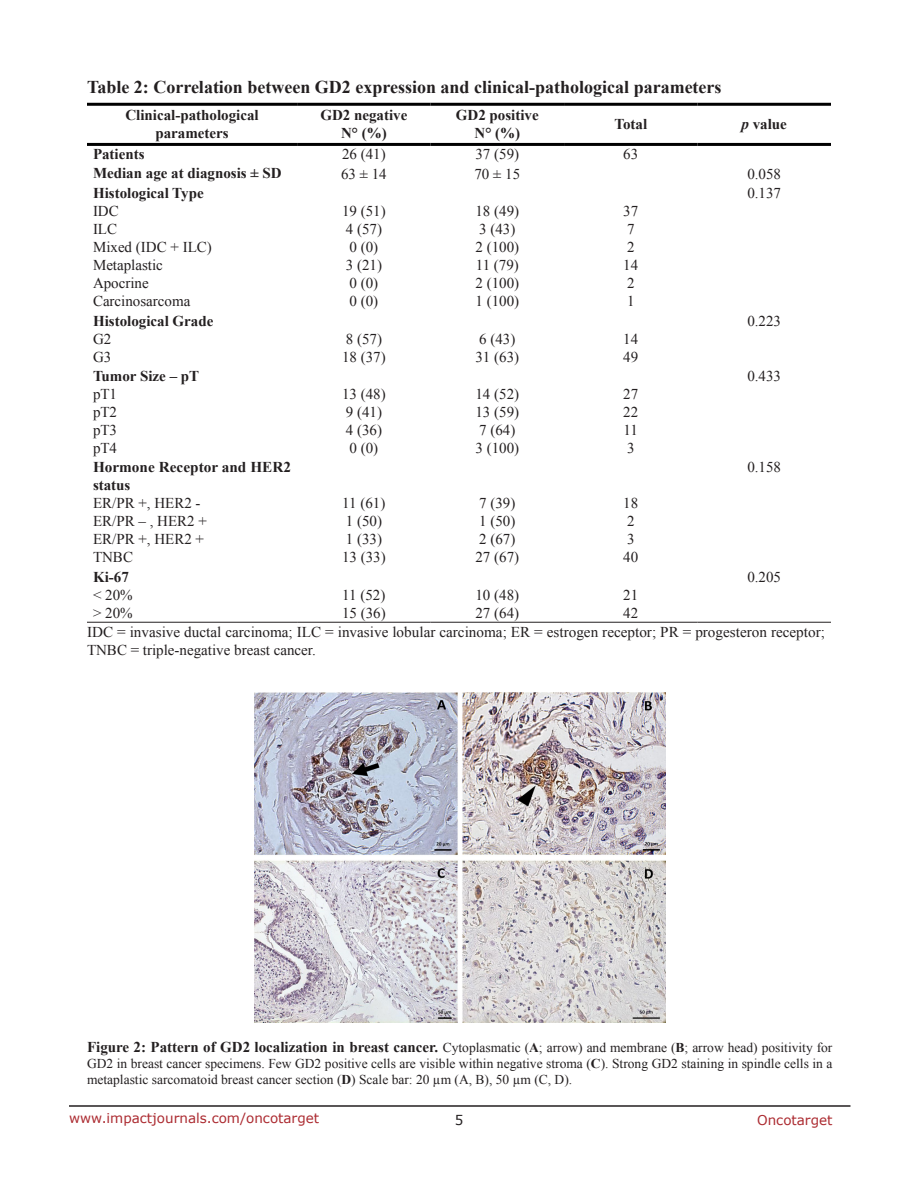
<style>
.page{position:relative;width:918px;height:1188px;background:#fff}
.page>*{position:absolute;margin:0;border:0;box-sizing:border-box;transform-origin:0 0}
.TableHeading{font:700 18px "Times New Roman";color:#231f20}
.TableText{font:15px/18px "Times New Roman";color:#231f20}
.TableText-2{font:700 15px/18px "Times New Roman";color:#231f20;text-align:center}
.FigureText{font:13.5px/16.2px "Times New Roman";color:#231f20;text-align:justify}
.t1{font:13.5px "Verdana";color:#ac2b31}
.t2{font:13.5px "Verdana";color:#231f20}
.s1{font-style:italic}
.s2{font-weight:700;font-size:15px}
.s3{font-weight:700}
</style>
<div class="page">
<hr style="left:69px;top:1105px;width:781px;height:2px;background:#231f20">
<img style="left:254px;top:692px;width:411px;height:331px">
<hr style="left:87px;top:622px;width:210px;height:1px;background:#231f20">
<hr style="left:297px;top:622px;width:134px;height:1px;background:#231f20">
<hr style="left:431px;top:622px;width:133px;height:1px;background:#231f20">
<hr style="left:564px;top:622px;width:134px;height:1px;background:#231f20">
<hr style="left:698px;top:622px;width:133px;height:1px;background:#231f20">
<hr style="left:87px;top:103px;width:210px;height:3px;background:#000">
<hr style="left:297px;top:103px;width:134px;height:3px;background:#000">
<hr style="left:431px;top:103px;width:133px;height:3px;background:#000">
<hr style="left:564px;top:103px;width:134px;height:3px;background:#000">
<hr style="left:698px;top:103px;width:133px;height:3px;background:#000">
<hr style="left:87px;top:143px;width:210px;height:3px;background:#000">
<hr style="left:297px;top:143px;width:134px;height:3px;background:#000">
<hr style="left:431px;top:143px;width:133px;height:3px;background:#000">
<hr style="left:564px;top:143px;width:134px;height:3px;background:#000">
<hr style="left:698px;top:143px;width:133px;height:3px;background:#000">
<p class="TableHeading" style="left:87px;top:75px;width:636px">Table 2: Correlation between GD2 expression and clinical-pathological parameters</p>
<p class="TableText-2" style="left:125px;top:106px;width:135px">Clinical-pathological parameters</p>
<p class="TableText-2" style="left:320px;top:106px;width:89px">GD2 negative</p>
<p class="TableText-2" style="left:456px;top:106px;width:84px">GD2 positive</p>
<p class="TableText-2" style="left:475px;top:124px;width:47px">N° (%)</p>
<p class="TableText-2" style="left:614px;top:115px;width:34px">Total</p>
<p class="TableText-2" style="left:742px;top:115px;width:47px"><span class="s1">p</span> value</p>
<p class="TableText-2" style="left:341px;top:124px;width:47px">N° (%)</p>
<p class="TableText-2" style="left:93px;top:145px;width:53px">Patients</p>
<p class="TableText" style="left:342px;top:145px;width:45px">26 (41)</p>
<p class="TableText" style="left:475px;top:145px;width:45px">37 (59)</p>
<p class="TableText" style="left:623px;top:145px;width:16px">63</p>
<p class="TableText-2" style="left:93px;top:164px;width:190px">Median age at diagnosis ± SD</p>
<p class="TableText" style="left:341px;top:164px;width:47px">63 ± 14</p>
<p class="TableText" style="left:474px;top:164px;width:47px">70 ± 15</p>
<p class="TableText" style="left:747px;top:164px;width:35px">0.058</p>
<p class="TableText-2" style="left:93px;top:184px;width:112px">Histological Type</p>
<p class="TableText" style="left:93px;top:202px;width:27px">IDC</p>
<p class="TableText" style="left:93px;top:220px;width:26px">ILC</p>
<p class="TableText" style="left:93px;top:238px;width:120px">Mixed (IDC + ILC)</p>
<p class="TableText" style="left:93px;top:256px;width:71px">Metaplastic</p>
<p class="TableText" style="left:93px;top:274px;width:57px">Apocrine</p>
<p class="TableText" style="left:93px;top:292px;width:99px">Carcinosarcoma</p>
<p class="TableText" style="left:747px;top:184px;width:35px">0.137</p>
<p class="TableText" style="left:342px;top:202px;width:45px">19 (51)</p>
<p class="TableText" style="left:346px;top:220px;width:38px">4 (57)</p>
<p class="TableText" style="left:350px;top:238px;width:30px">0 (0)</p>
<p class="TableText" style="left:346px;top:256px;width:38px">3 (21)</p>
<p class="TableText" style="left:350px;top:274px;width:30px">0 (0)</p>
<p class="TableText" style="left:350px;top:292px;width:30px">0 (0)</p>
<p class="TableText" style="left:475px;top:202px;width:45px">18 (49)</p>
<p class="TableText" style="left:479px;top:220px;width:38px">3 (43)</p>
<p class="TableText" style="left:475px;top:238px;width:45px">2 (100)</p>
<p class="TableText" style="left:476px;top:256px;width:45px">11 (79)</p>
<p class="TableText" style="left:475px;top:274px;width:45px">2 (100)</p>
<p class="TableText" style="left:475px;top:292px;width:45px">1 (100)</p>
<p class="TableText" style="left:623px;top:202px;width:16px">37</p>
<p class="TableText" style="left:627px;top:220px;width:9px">7</p>
<p class="TableText" style="left:627px;top:238px;width:9px">2</p>
<p class="TableText" style="left:623px;top:256px;width:16px">14</p>
<p class="TableText" style="left:627px;top:274px;width:9px">2</p>
<p class="TableText" style="left:627px;top:292px;width:9px">1</p>
<p class="TableText-2" style="left:93px;top:311px;width:122px">Histological Grade</p>
<p class="TableText" style="left:93px;top:329px;width:20px">G2</p>
<p class="TableText" style="left:93px;top:347px;width:20px">G3</p>
<p class="TableText-2" style="left:93px;top:367px;width:108px">Tumor Size – pT</p>
<p class="TableText" style="left:93px;top:385px;width:26px">pT1</p>
<p class="TableText" style="left:93px;top:403px;width:26px">pT2</p>
<p class="TableText" style="left:93px;top:421px;width:26px">pT3</p>
<p class="TableText" style="left:93px;top:439px;width:26px">pT4</p>
<p class="TableText-2" style="left:93px;top:458px;width:200px;text-align:left">Hormone Receptor and HER2 status</p>
<p class="TableText" style="left:93px;top:494px;width:109px">ER/PR +, HER2 -</p>
<p class="TableText" style="left:93px;top:512px;width:115px">ER/PR – , HER2 +</p>
<p class="TableText" style="left:93px;top:530px;width:113px">ER/PR +, HER2 +</p>
<p class="TableText" style="left:93px;top:548px;width:42px">TNBC</p>
<p class="TableText-2" style="left:93px;top:567px;width:37px">Ki-67</p>
<p class="TableText" style="left:93px;top:585px;width:41px">&lt; 20%</p>
<p class="TableText" style="left:93px;top:603px;width:41px">&gt; 20%</p>
<p class="TableText" style="left:346px;top:329px;width:38px">8 (57)</p>
<p class="TableText" style="left:342px;top:347px;width:45px">18 (37)</p>
<p class="TableText" style="left:342px;top:385px;width:45px">13 (48)</p>
<p class="TableText" style="left:346px;top:403px;width:38px">9 (41)</p>
<p class="TableText" style="left:346px;top:421px;width:38px">4 (36)</p>
<p class="TableText" style="left:350px;top:439px;width:30px">0 (0)</p>
<p class="TableText" style="left:342px;top:494px;width:45px">11 (61)</p>
<p class="TableText" style="left:346px;top:512px;width:38px">1 (50)</p>
<p class="TableText" style="left:346px;top:530px;width:38px">1 (33)</p>
<p class="TableText" style="left:342px;top:548px;width:45px">13 (33)</p>
<p class="TableText" style="left:342px;top:585px;width:45px">11 (52)</p>
<p class="TableText" style="left:342px;top:603px;width:45px">15 (36)</p>
<p class="TableText" style="left:479px;top:329px;width:38px">6 (43)</p>
<p class="TableText" style="left:475px;top:347px;width:45px">31 (63)</p>
<p class="TableText" style="left:475px;top:385px;width:45px">14 (52)</p>
<p class="TableText" style="left:475px;top:403px;width:45px">13 (59)</p>
<p class="TableText" style="left:479px;top:421px;width:38px">7 (64)</p>
<p class="TableText" style="left:475px;top:439px;width:45px">3 (100)</p>
<p class="TableText" style="left:479px;top:494px;width:38px">7 (39)</p>
<p class="TableText" style="left:479px;top:512px;width:38px">1 (50)</p>
<p class="TableText" style="left:479px;top:530px;width:38px">2 (67)</p>
<p class="TableText" style="left:475px;top:548px;width:45px">27 (67)</p>
<p class="TableText" style="left:475px;top:585px;width:45px">10 (48)</p>
<p class="TableText" style="left:475px;top:603px;width:45px">27 (64)</p>
<p class="TableText" style="left:623px;top:329px;width:16px">14</p>
<p class="TableText" style="left:623px;top:347px;width:16px">49</p>
<p class="TableText" style="left:623px;top:385px;width:16px">27</p>
<p class="TableText" style="left:623px;top:403px;width:16px">22</p>
<p class="TableText" style="left:624px;top:421px;width:16px">11</p>
<p class="TableText" style="left:627px;top:439px;width:9px">3</p>
<p class="TableText" style="left:623px;top:494px;width:16px">18</p>
<p class="TableText" style="left:627px;top:512px;width:9px">2</p>
<p class="TableText" style="left:627px;top:530px;width:9px">3</p>
<p class="TableText" style="left:623px;top:548px;width:16px">40</p>
<p class="TableText" style="left:623px;top:585px;width:16px">21</p>
<p class="TableText" style="left:623px;top:603px;width:16px">42</p>
<p class="TableText" style="left:747px;top:311px;width:35px">0.223</p>
<p class="TableText" style="left:747px;top:367px;width:35px">0.433</p>
<p class="TableText" style="left:747px;top:458px;width:35px">0.158</p>
<p class="TableText" style="left:747px;top:567px;width:35px">0.205</p>
<p class="TableText" style="left:87px;top:623px;width:740px">IDC = invasive ductal carcinoma; ILC = invasive lobular carcinoma; ER = estrogen receptor; PR = progesteron receptor;<br>TNBC = triple-negative breast cancer.</p>
<p class="FigureText" style="left:87px;top:1039px;width:747px"><span class="s2">Figure 2: Pattern of GD2 localization in breast cancer.</span> Cytoplasmatic (<span class="s3">A</span>; arrow) and membrane (<span class="s3">B</span>; arrow head) positivity for GD2 in breast cancer specimens. Few GD2 positive cells are visible within negative stroma (<span class="s3">C</span>). Strong GD2 staining in spindle cells in a metaplastic sarcomatoid breast cancer section (<span class="s3">D</span>) Scale bar: 20 µm (A, B), 50 µm (C, D).</p>
<p class="t1" style="left:69px;top:1109px;width:252px">www.impactjournals.com/oncotarget</p>
<p class="t2" style="left:455px;top:1111px;width:10px">5</p>
<p class="t1" style="left:757px;top:1111px;width:77px">Oncotarget</p>
</div>
